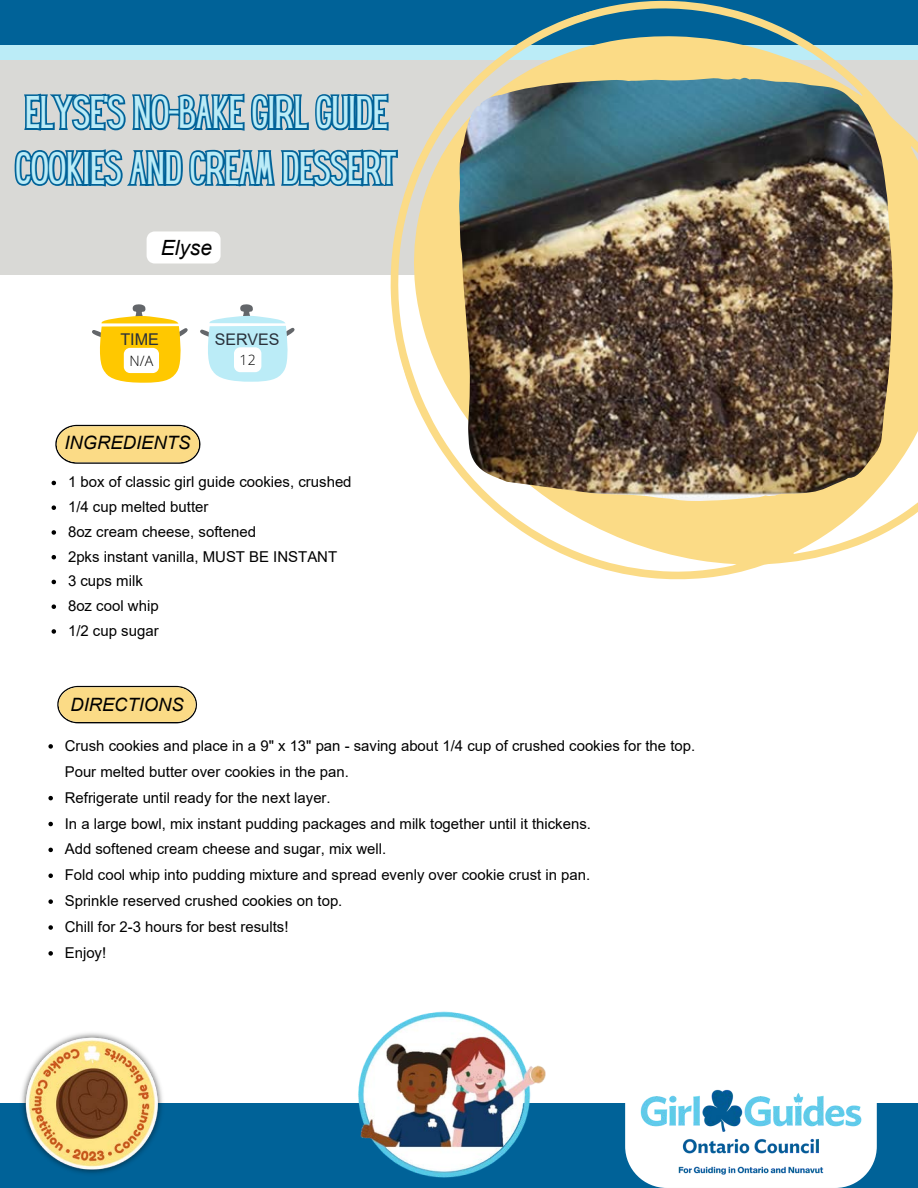
<style>
.page{position:relative;width:918px;height:1188px;background:#fff}
.page>*{position:absolute;margin:0;border:0;box-sizing:border-box;transform-origin:0 0}
.t1{font:40.05px/55.8px "Hey Gotcha";color:#bbecf7}
.t2{font:italic 21px "Arial";color:#000}
.t3{font:italic 18.45px "Arial";color:#000}
.t4{font:italic 18.3px "Arial";color:#000}
.t5{font:16.2px "Arial";color:#29303a}
.t6{font:16.05px "Arial";color:#29303a}
.t7{font:15px "Arial";color:#000}
.t8{font:14.85px/25.8px "Arial";color:#000}
.t9{font:300 14.25px "Open Sans";color:#000}
.t10{font:300 14.1px "Open Sans";color:#000}
</style>
<div class="page">
<div style="left:0;top:0;width:918px;height:45px;background:#006298"></div>
<svg style="left:390px;top:0;width:528px;height:580px"></svg>
<div style="left:0;top:1103px;width:918px;height:85px;background:#006298"></div>
<svg style="left:57px;top:686px;width:140px;height:37px;background:#eace85"></svg>
<svg style="left:48px;top:744px;width:5px;height:5px"></svg>
<svg style="left:48px;top:796px;width:5px;height:4px"></svg>
<svg style="left:48px;top:822px;width:5px;height:4px"></svg>
<svg style="left:48px;top:848px;width:5px;height:4px"></svg>
<svg style="left:48px;top:874px;width:5px;height:4px"></svg>
<svg style="left:48px;top:899px;width:5px;height:5px"></svg>
<svg style="left:48px;top:925px;width:5px;height:5px"></svg>
<svg style="left:48px;top:951px;width:5px;height:5px"></svg>
<img style="left:625px;top:1089px;width:252px;height:99px">
<svg style="left:55px;top:425px;width:146px;height:39px;background:#e9ce87"></svg>
<svg style="left:52px;top:481px;width:4px;height:4px"></svg>
<svg style="left:52px;top:505px;width:4px;height:5px"></svg>
<svg style="left:52px;top:530px;width:4px;height:5px"></svg>
<svg style="left:52px;top:555px;width:4px;height:4px"></svg>
<svg style="left:52px;top:580px;width:4px;height:4px"></svg>
<svg style="left:52px;top:604px;width:4px;height:5px"></svg>
<svg style="left:52px;top:629px;width:4px;height:5px"></svg>
<img style="left:459px;top:78px;width:433px;height:423px">
<img style="left:21px;top:1033px;width:142px;height:141px">
<svg style="left:21px;top:45px;width:369px;height:23px;background:#c5e5eb"></svg>
<svg style="left:13px;top:68px;width:387px;height:252px"></svg>
<svg style="left:147px;top:231px;width:74px;height:33px"></svg>
<img style="left:358px;top:1011px;width:188px;height:167px">
<svg style="left:92px;top:304px;width:96px;height:79px"></svg>
<div style="left:124px;top:348px;width:35px;height:25px;background:#fff;border-radius:6px"></div>
<svg style="left:200px;top:304px;width:95px;height:78px"></svg>
<div style="left:234px;top:347px;width:27px;height:25px;background:#fff;border-radius:6px"></div>
<p class="t1" style="left:16px;top:88px;width:381px">ELYSE'S NO-BAKE GIRL GUIDE<br>COOKIES AND CREAM DESSERT</p>
<p class="t2" style="left:161px;top:236px;width:53px">Elyse</p>
<p class="t5" style="left:120px;top:330px;width:40px">TIME</p>
<p class="t9" style="left:130px;top:351px;width:25px">N/A</p>
<p class="t6" style="left:215px;top:330px;width:66px">SERVES</p>
<p class="t10" style="left:240px;top:350px;width:18px">12</p>
<p class="t3" style="left:64px;top:432px;width:127px">INGREDIENTS</p>
<p class="t7" style="left:68px;top:474px;width:285px">1 box of classic girl guide cookies, crushed</p>
<p class="t7" style="left:68px;top:499px;width:142px">1/4 cup melted butter</p>
<p class="t7" style="left:68px;top:523px;width:189px">8oz cream cheese, softened</p>
<p class="t7" style="left:68px;top:548px;width:271px">2pks instant vanilla, MUST BE INSTANT</p>
<p class="t7" style="left:68px;top:573px;width:76px">3 cups milk</p>
<h2 class="t7" style="left:68px;top:598px;width:92px">8oz cool whip</h2>
<p class="t7" style="left:68px;top:622px;width:92px">1/2 cup sugar</p>
<p class="t4" style="left:70px;top:694px;width:115px">DIRECTIONS</p>
<p class="t8" style="left:65px;top:733px;width:632px">Crush cookies and place in a 9" x 13" pan - saving about 1/4 cup of crushed cookies for the top.<br>Pour melted butter over cookies in the pan.</p>
<p class="t8" style="left:65px;top:785px;width:267px">Refrigerate until ready for the next layer.</p>
<h1 class="t8" style="left:65px;top:810px;width:528px">In a large bowl, mix instant pudding packages and milk together until it thickens.</h1>
<h3 class="t8" style="left:65px;top:836px;width:323px">Add softened cream cheese and sugar, mix well.</h3>
<p class="t8" style="left:65px;top:862px;width:527px">Fold cool whip into pudding mixture and spread evenly over cookie crust in pan.</p>
<h4 class="t8" style="left:65px;top:888px;width:279px">Sprinkle reserved crushed cookies on top.</h4>
<p class="t8" style="left:65px;top:914px;width:225px">Chill for 2-3 hours for best results!</p>
<h2 class="t8" style="left:65px;top:940px;width:43px">Enjoy!</h2>
</div>
